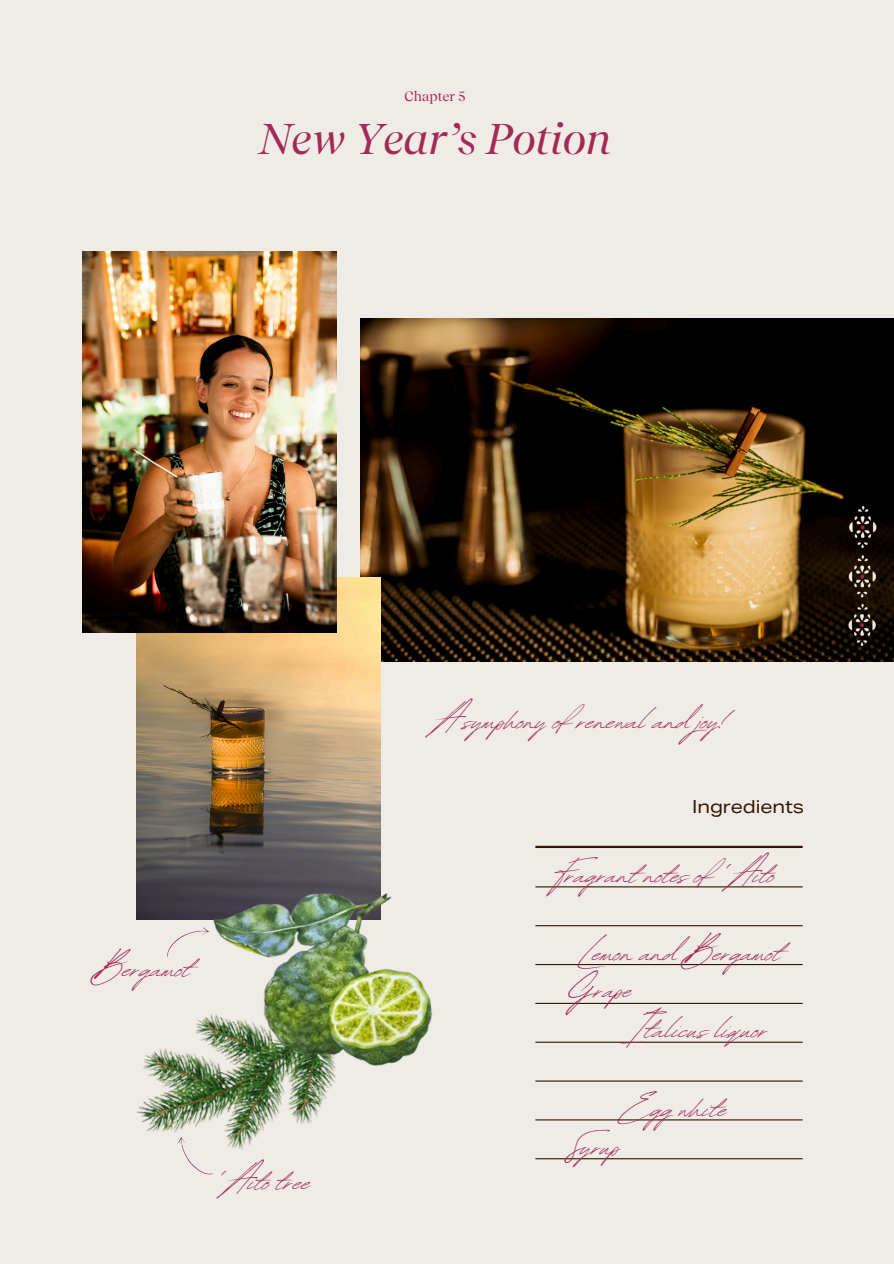
<style>
.page{position:relative;width:894px;height:1264px;background:#fff}
.page>*{position:absolute;margin:0;border:0;box-sizing:border-box;transform-origin:0 0}
.t1{font:italic 42.9px "Recife Display";color:#a42a55}
.t2{font:42px "Revive 80 Signature";color:#a42a55}
.t3{font:18px "Aktiv Grotesk Ex";color:#321600}
.t4{font:13.5px "Recife Display";color:#aa2256}
</style>
<div class="page">
<div style="left:0;top:0;width:893px;height:1263px;background:#efece7"></div>
<img style="left:360px;top:319px;width:533px;height:342px">
<img style="left:136px;top:577px;width:244px;height:342px">
<img style="left:847px;top:503px;width:31px;height:144px">
<hr style="left:535px;top:1158px;width:267px;height:1px;background:#321600">
<hr style="left:535px;top:1119px;width:267px;height:1px;background:#321600">
<hr style="left:535px;top:1080px;width:267px;height:1px;background:#321600">
<hr style="left:535px;top:1041px;width:267px;height:1px;background:#321600">
<hr style="left:535px;top:1002px;width:267px;height:1px;background:#321600">
<hr style="left:535px;top:964px;width:267px;height:1px;background:#321600">
<hr style="left:535px;top:925px;width:267px;height:1px;background:#321600">
<hr style="left:535px;top:886px;width:267px;height:1px;background:#321600">
<hr style="left:535px;top:845px;width:267px;height:3px;background:#321600">
<img style="left:136px;top:1016px;width:200px;height:134px">
<img style="left:210px;top:891px;width:223px;height:174px">
<svg style="left:171px;top:1136px;width:47px;height:39px"></svg>
<svg style="left:167px;top:927px;width:42px;height:30px"></svg>
<img style="left:83px;top:252px;width:253px;height:380px">
<p class="t4" style="left:404px;top:89px;width:63px">Chapter 5</p>
<p class="t1" style="left:258px;top:113px;width:355px">New Year’s Potion</p>
<p class="t2" style="left:94px;top:936px;width:98px">Bergamot</p>
<p class="t2" style="left:220px;top:1149px;width:92px">‘Aito tree</p>
<p class="t2" style="left:434px;top:689px;width:294px">Asymphony of renewal andjoy!</p>
<p class="t3" style="left:692px;top:794px;width:113px">Ingredients</p>
<p class="t2" style="left:556px;top:842px;width:223px">Fragrant notes of ‘Aito</p>
<h1 class="t2" style="left:580px;top:920px;width:202px">Lemon andBergamot</h1>
<h2 class="t2" style="left:568px;top:957px;width:65px">Grape</h2>
<p class="t2" style="left:632px;top:998px;width:137px">Italicus liquor</p>
<p class="t2" style="left:621px;top:1076px;width:106px">Egg white</p>
<p class="t2" style="left:568px;top:1114px;width:53px">Syrup</p>
</div>
